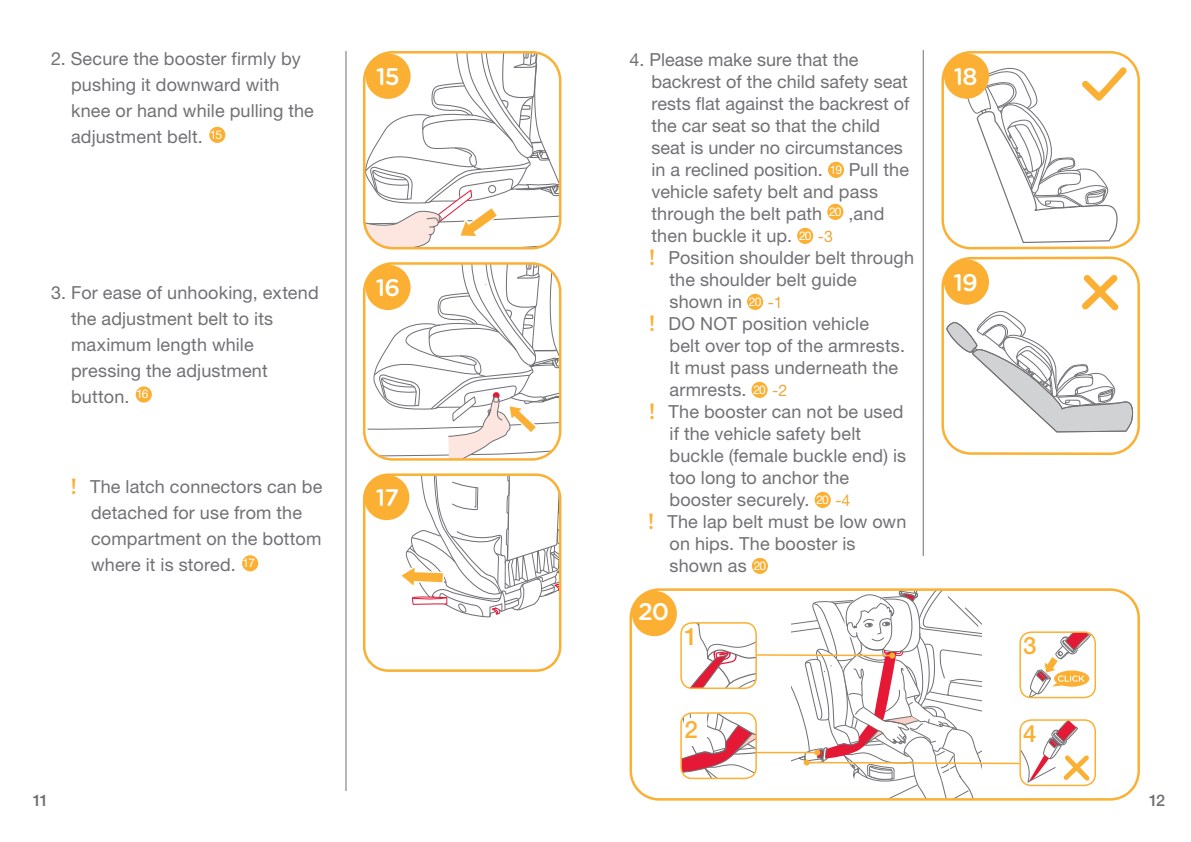
<style>
.page{position:relative;width:1191px;height:842px;background:#fff}
.page>*{position:absolute;margin:0;border:0;box-sizing:border-box;transform-origin:0 0}
.t1{font:500 24px "Gotham Rounded";letter-spacing:-.035em;color:#fff}
.t2{font:500 24px "Helvetica Neue LT Std";color:#fbb033}
.t3{font:18px/26px "Helvetica Neue LT Std";letter-spacing:.01em;color:#717074}
.t4{font:500 16px "Helvetica Neue LT Std";color:#717074}
.s1{font-family:"Gotham Rounded";font-weight:500;font-size:22px;color:#fbb033}
.s2{font-size:12px;color:#fff}
.s3{font-size:16px;color:#eda93a}
</style>
<div class="page">
<div style="left:209px;top:127px;width:16px;height:16px;background:#fbb033;border-radius:50%"></div>
<div style="left:136px;top:386px;width:16px;height:17px;background:#fbb033;border-radius:50%"></div>
<div style="left:242px;top:555px;width:16px;height:16px;background:#fbb033;border-radius:50%"></div>
<hr style="left:345px;top:51px;width:1px;height:740px;background:#717074">
<div style="left:363px;top:262px;width:198px;height:199px;border:2px solid #fbb033;border-radius:28px"></div>
<svg style="left:364px;top:264px;width:196px;height:195px"></svg>
<svg style="left:364px;top:53px;width:196px;height:195px"></svg>
<div style="left:828px;top:162px;width:16px;height:16px;background:#fbb033;border-radius:50%"></div>
<div style="left:827px;top:204px;width:16px;height:16px;background:#fbb033;border-radius:50%"></div>
<div style="left:797px;top:228px;width:16px;height:16px;background:#fbb033;border-radius:50%"></div>
<div style="left:747px;top:294px;width:16px;height:16px;background:#fbb033;border-radius:50%"></div>
<div style="left:751px;top:382px;width:16px;height:16px;background:#fbb033;border-radius:50%"></div>
<div style="left:814px;top:492px;width:16px;height:16px;background:#fbb033;border-radius:50%"></div>
<div style="left:752px;top:558px;width:16px;height:16px;background:#fbb033;border-radius:50%"></div>
<hr style="left:922px;top:50px;width:1px;height:506px;background:#717074">
<div style="left:941px;top:256px;width:199px;height:199px;border:2px solid #fbb033;border-radius:28px"></div>
<div style="left:944px;top:259px;width:45px;height:46px;background:#fbb033;border-radius:50%"></div>
<svg style="left:946px;top:275px;width:190px;height:158px"></svg>
<svg style="left:941px;top:51px;width:199px;height:199px"></svg>
<div style="left:944px;top:53px;width:45px;height:46px;background:#fbb033;border-radius:50%"></div>
<svg style="left:962px;top:66px;width:165px;height:178px"></svg>
<div style="left:629px;top:588px;width:511px;height:213px;border:2px solid #fbb033;border-radius:28px"></div>
<div style="left:632px;top:591px;width:45px;height:45px;background:#fbb033;border-radius:50%"></div>
<div style="left:1019px;top:631px;width:77px;height:67px;border:2px solid #fbb033;border-radius:11px"></div>
<div style="left:1019px;top:719px;width:77px;height:67px;border:2px solid #fbb033;border-radius:11px"></div>
<svg style="left:681px;top:590px;width:410px;height:209px"></svg>
<div style="left:363px;top:473px;width:198px;height:199px;border:2px solid #fbb033;border-radius:24px"></div>
<div style="left:365px;top:476px;width:43px;height:43px;background:#fbb033;border-radius:50%"></div>
<div style="left:364px;top:475px;width:45px;height:45px;border:2px solid #fbb033;border-radius:50%"></div>
<svg style="left:398px;top:475px;width:162px;height:143px"></svg>
<p class="t3" style="left:71px;top:45px;width:244px;text-indent:-20px">2. Secure the booster firmly by pushing it downward with knee or hand while pulling the adjustment belt. <sup>15</sup></p>
<p class="t3" style="left:71px;top:279px;width:249px;text-indent:-20px">3. For ease of unhooking, extend the adjustment belt to its maximum length while pressing the adjustment button. <sup>16</sup></p>
<p class="t3" style="left:91px;top:474px;width:233px;text-indent:-21px"><span class="s1">!</span> The latch connectors can be detached for use from the compartment on the bottom where it is stored. <sup>17</sup></p>
<h1 class="t1" style="left:376px;top:59px;width:25px">15</h1>
<h1 class="t1" style="left:376px;top:270px;width:26px">16</h1>
<h1 class="t1" style="left:376px;top:480px;width:25px">17</h1>
<p class="t3" style="left:629px;top:46px;width:230px">4. Please make sure that the</p>
<p class="t3" style="left:651px;top:68px;width:258px">backrest of the child safety seat</p>
<p class="t3" style="left:651px;top:90px;width:260px">rests flat against the backrest of</p>
<p class="t3" style="left:651px;top:112px;width:230px">the car seat so that the child</p>
<p class="t3" style="left:651px;top:134px;width:253px">seat is under no circumstances</p>
<p class="t3" style="left:651px;top:156px;width:259px">in a reclined position. <span class="s2">19</span> Pull the</p>
<p class="t3" style="left:651px;top:178px;width:228px">vehicle safety belt and pass</p>
<p class="t3" style="left:651px;top:200px;width:234px">through the belt path <sup>20</sup> ,and</p>
<p class="t3" style="left:651px;top:222px;width:183px">then buckle it up. <span class="s2">20</span> <span class="s3">-3</span></p>
<p class="t3" style="left:649px;top:244px;width:267px"><span class="s1">!</span> Position shoulder belt through</p>
<p class="t3" style="left:669px;top:266px;width:189px">the shoulder belt guide</p>
<p class="t3" style="left:669px;top:288px;width:115px">shown in <span class="s2">20</span> <span class="s3">-1</span></p>
<p class="t3" style="left:649px;top:310px;width:222px"><span class="s1">!</span> DO NOT position vehicle</p>
<p class="t3" style="left:669px;top:332px;width:237px">belt over top of the armrests.</p>
<p class="t3" style="left:669px;top:354px;width:230px">It must pass underneath the</p>
<p class="t3" style="left:669px;top:376px;width:119px">armrests. <span class="s2">20</span> <span class="s3">-2</span></p>
<p class="t3" style="left:649px;top:398px;width:256px"><span class="s1">!</span> The booster can not be used</p>
<p class="t3" style="left:669px;top:420px;width:193px">if the vehicle safety belt</p>
<p class="t3" style="left:669px;top:442px;width:238px">buckle (female buckle end) is</p>
<p class="t3" style="left:669px;top:464px;width:181px">too long to anchor the</p>
<p class="t3" style="left:669px;top:486px;width:182px">booster securely. <span class="s2">20</span> <span class="s3">-4</span></p>
<p class="t3" style="left:647px;top:508px;width:260px"><span class="s1">!</span> The lap belt must be low own</p>
<p class="t3" style="left:669px;top:530px;width:187px">on hips. The booster is</p>
<p class="t3" style="left:669px;top:552px;width:98px">shown as <span class="s2">20</span></p>
<h1 class="t1" style="left:638px;top:594px;width:33px">20</h1>
<h1 class="t2" style="left:684px;top:622px;width:15px">1</h1>
<h1 class="t1" style="left:954px;top:59px;width:25px">18</h1>
<h1 class="t1" style="left:953px;top:265px;width:26px">19</h1>
<h1 class="t2" style="left:1023px;top:631px;width:15px">3</h1>
<h1 class="t2" style="left:684px;top:715px;width:15px">2</h1>
<h1 class="t2" style="left:1023px;top:719px;width:15px">4</h1>
<p class="t4" style="left:32px;top:791px;width:18px">11</p>
<p class="t4" style="left:1148px;top:791px;width:18px">12</p>
</div>
